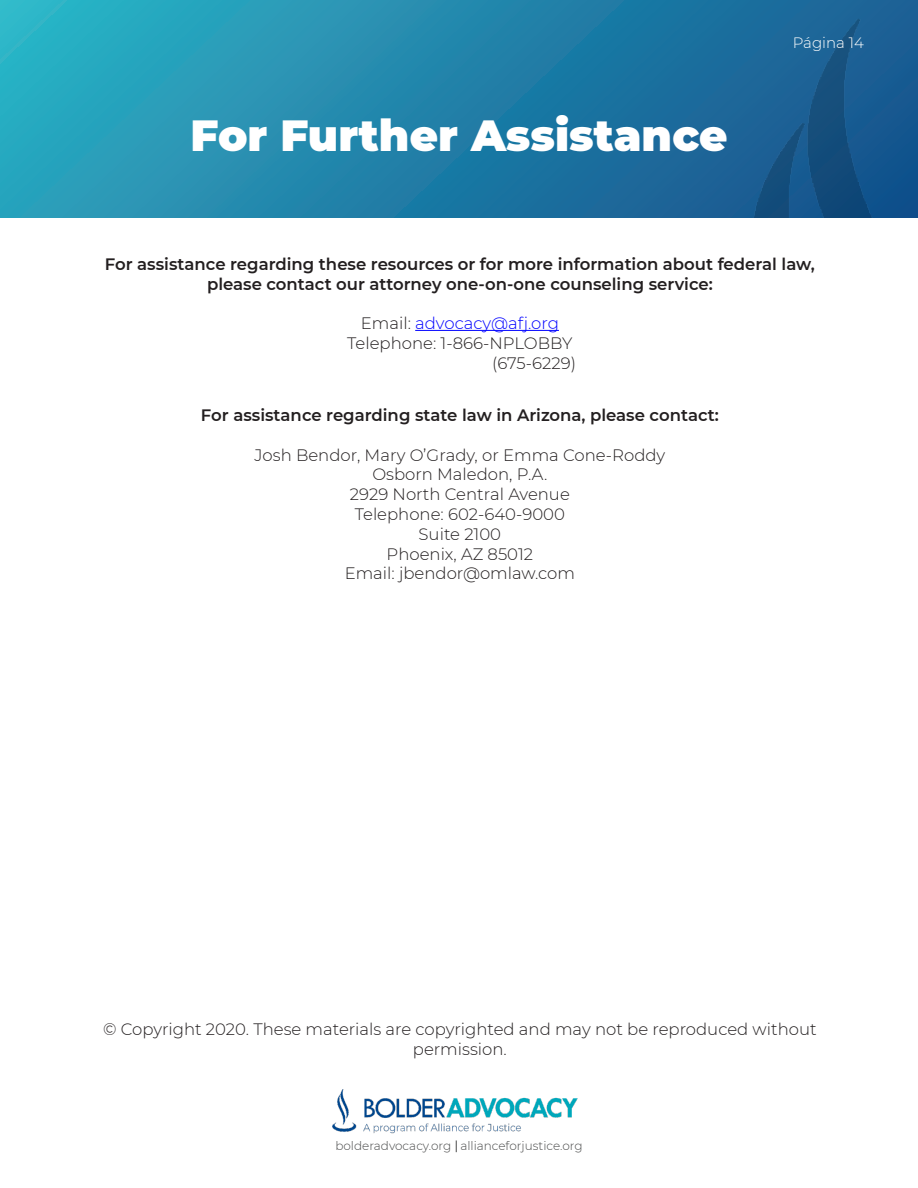
<style>
.page{position:relative;width:918px;height:1188px;background:#fff}
.page>*{position:absolute;margin:0;border:0;box-sizing:border-box;transform-origin:0 0}
.t1{font:900 43.5px "Montserrat";color:#fff}
.t2{font:300 16.5px/19.8px "Montserrat";color:#231f20;text-align:center}
.t3{font:600 16.5px/19.8px "Montserrat";color:#231f20;text-align:center}
.t4{font:300 16.5px "Montserrat";color:#00f}
.t5{font:300 15px "Montserrat";color:#fff}
.t6{font:300 12px "Montserrat";color:#494a4a}
.s1{color:#231f20}
</style>
<div class="page">
<svg style="left:0;top:0;width:918px;height:217px;background:#238bae"></svg>
<img style="left:665px;top:19px;width:253px;height:198px">
<hr style="left:415px;top:330px;width:144px;height:1px;background:#00f">
<svg style="left:456px;top:1140px;width:1px;height:12px"></svg>
<img style="left:333px;top:1089px;width:245px;height:45px">
<p class="t1" style="left:190px;top:103px;width:539px">For Further Assistance</p>
<p class="t5" style="left:793px;top:32px;width:73px">Página 14</p>
<p class="t3" style="left:105px;top:253px;width:712px">For assistance regarding these resources or for more information about federal law, please contact our attorney one-on-one counseling service:</p>
<p class="t4" style="left:361px;top:312px;width:200px"><span class="s1">Email:</span> advocacy@afj.org</p>
<p class="t2" style="left:347px;top:333px;width:227px">Telephone: 1-866-NPLOBBY</p>
<p class="t2" style="left:492px;top:352px;width:85px">(675-6229)</p>
<p class="t3" style="left:201px;top:404px;width:519px">For assistance regarding state law in Arizona, please contact:</p>
<p class="t2" style="left:254px;top:444px;width:412px">Josh Bendor, Mary O’Grady, or Emma Cone-Roddy</p>
<p class="t2" style="left:372px;top:464px;width:177px">Osborn Maledon, P.A.</p>
<p class="t2" style="left:350px;top:484px;width:221px">2929 North Central Avenue</p>
<p class="t2" style="left:355px;top:504px;width:212px">Telephone: 602-640-9000</p>
<p class="t2" style="left:419px;top:523px;width:84px">Suite 2100</p>
<p class="t2" style="left:387px;top:543px;width:148px">Phoenix, AZ 85012</p>
<p class="t2" style="left:345px;top:563px;width:232px">Email: jbendor@omlaw.com</p>
<p class="t2" style="left:103px;top:1018px;width:715px">© Copyright 2020. These materials are copyrighted and may not be reproduced without permission.</p>
<p class="t6" style="left:335px;top:1138px;width:249px">bolderadvocacy.org allianceforjustice.org</p>
</div>
